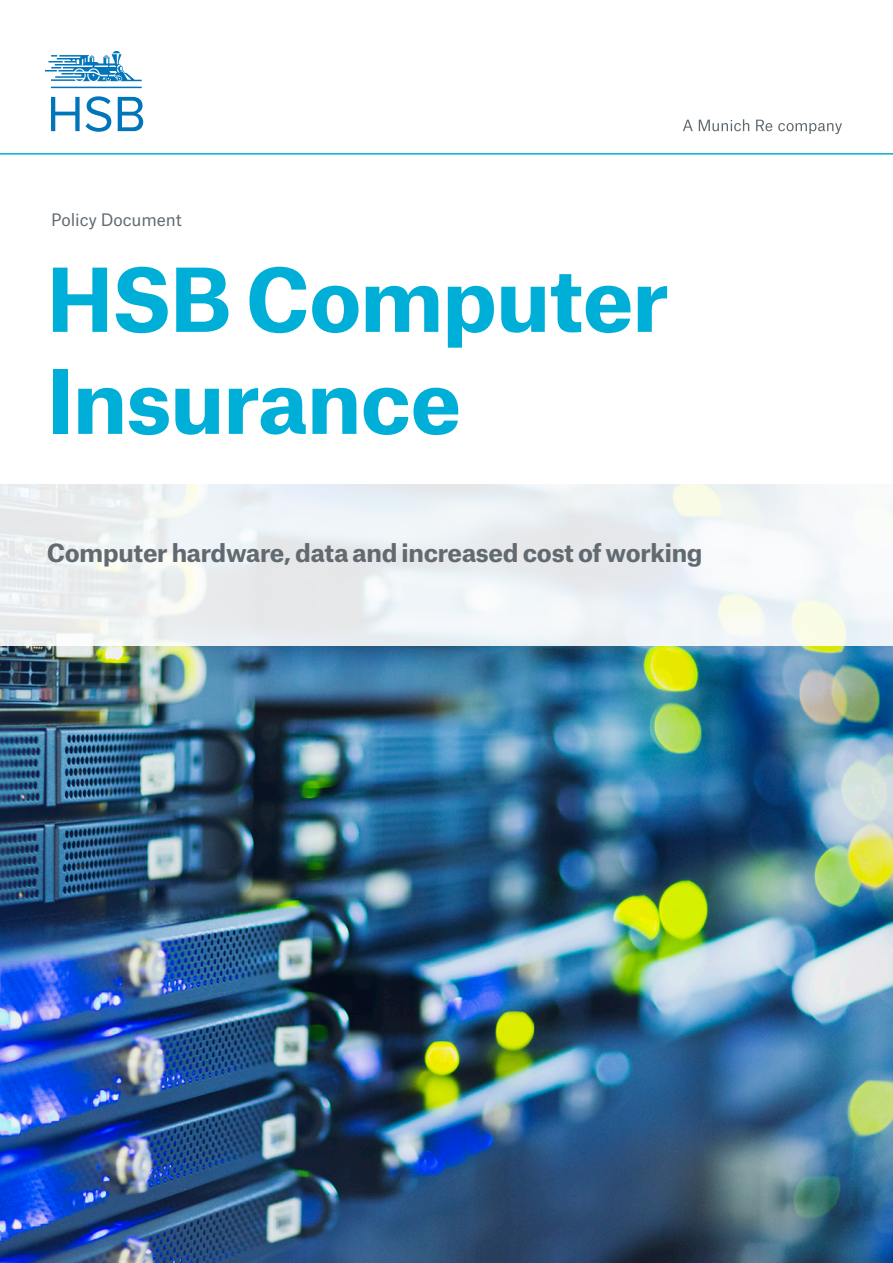
<style>
.page{position:relative;width:893px;height:1263px;background:#fff}
.page>*{position:absolute;margin:0;border:0;box-sizing:border-box;transform-origin:0 0}
.HSB_56pt_Bold{font:700 84px/102px "Munich Re";letter-spacing:-.01em;color:#00afd7}
.HSB_16pt_Bold{font:700 24px "Munich Re";letter-spacing:-.01em;color:#616a70}
.MR_13_5_pt{font:16.5px "Munich Re";letter-spacing:-.005em;color:#616a70}
</style>
<div class="page">
<img style="left:0;top:646px;width:893px;height:617px">
<div style="left:0;top:480px;width:893px;height:166px;background:linear-gradient(to bottom,#edf2f4,#eef1f2)"></div>
<svg style="left:683px;top:119px;width:159px;height:15px"></svg>
<svg style="left:45px;top:51px;width:98px;height:81px"></svg>
<hr style="left:0;top:153px;width:893px;height:2px;background:#00afd7">
<p class="MR_13_5_pt" style="left:51px;top:206px;width:132px">Policy Document</p>
<p class="HSB_56pt_Bold" style="left:47px;top:240px;width:623px">HSB Computer<br>Insurance</p>
<p class="HSB_16pt_Bold" style="left:47px;top:533px;width:657px">Computer hardware, data and increased cost of working</p>
</div>
